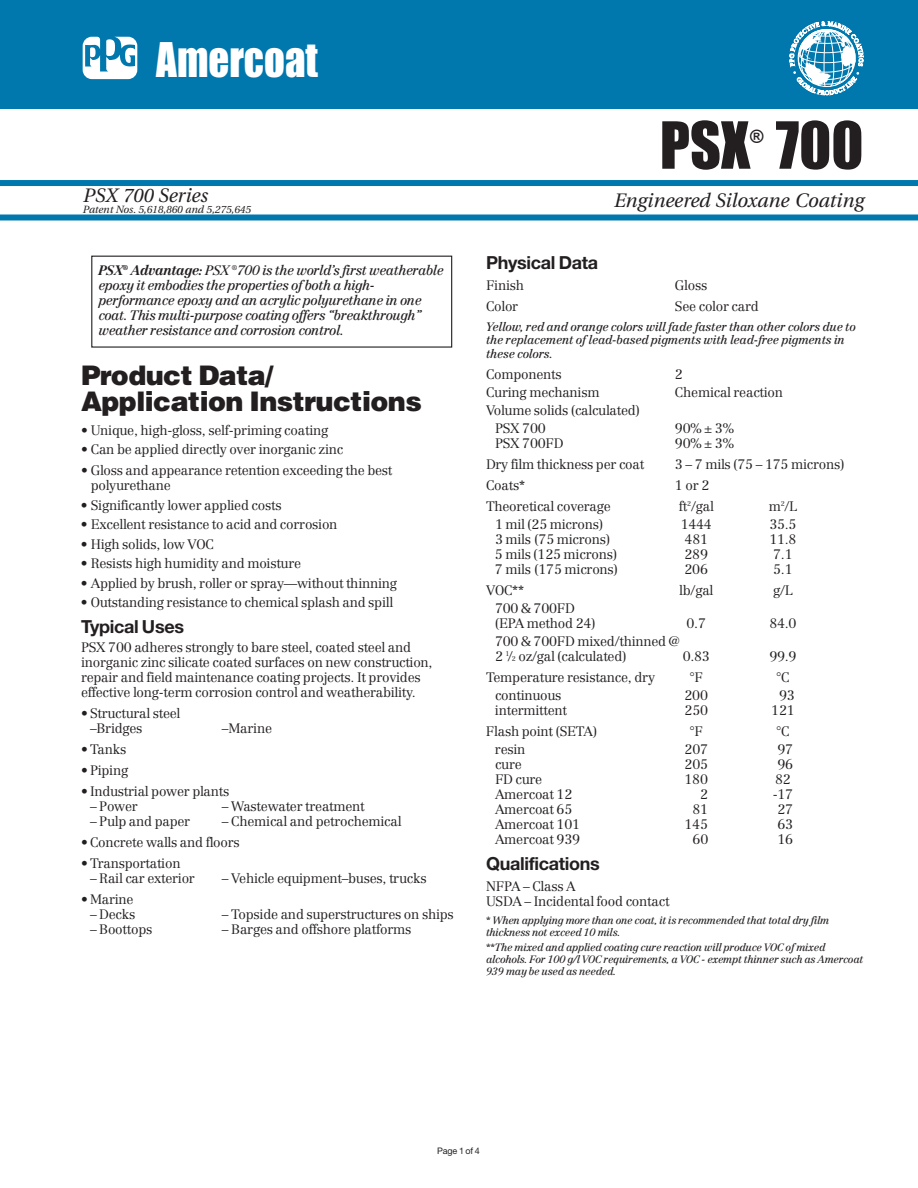
<style>
.page{position:relative;width:918px;height:1188px;background:#fff}
.page>*{position:absolute;margin:0;border:0;box-sizing:border-box;transform-origin:0 0}
.t1{font:60px "Impact";color:#231f20}
.t2{font:44.1px "Impact";color:#fff;scale:.92 1}
.t3{font:900 27px/25.5px "Helvetica";letter-spacing:-.02em;color:#231f20}
.t4{font:italic 19.5px "Utopia";color:#231f20}
.t5{font:700 18px "Helvetica Neue";letter-spacing:-.015em;color:#231f20}
.t6{font:18px "Impact";color:#231f20}
.t7{font:300 13.5px/15px "Centennial";letter-spacing:-.02em;color:#231f20}
.t8{font:italic 13.5px/15px "Centennial";letter-spacing:-.03em;color:#231f20}
.t9{font:italic 12px/13.5px "Centennial";letter-spacing:-.02em;color:#231f20}
.t10{font:italic 10.5px/12px "Centennial";letter-spacing:-.025em;color:#231f20}
.t11{font:italic 10.5px "Utopia";color:#231f20}
.t12{font:9px "Helvetica Neue";letter-spacing:-.015em;color:#231f20}
.s1{font-weight:700}
.s2{font-size:6.75px}
.s3{color:#fff}
.s4{font-weight:300;font-style:normal}
</style>
<div class="page">
<div style="left:91px;top:256px;width:361px;height:92px;border:1px solid #231f20"></div>
<div style="left:0;top:0;width:918px;height:108px;background:#0078ae"></div>
<div style="left:0;top:180px;width:918px;height:6px;background:#0078ae"></div>
<div style="left:0;top:214px;width:918px;height:6px;background:#0078ae"></div>
<svg style="left:83px;top:37px;width:54px;height:42px"></svg>
<svg style="left:790px;top:21px;width:73px;height:74px"></svg>
<h2 class="t2" style="left:156px;top:32px;width:177px">Amercoat</h2>
<h1 class="t1" style="left:660px;top:113px;width:205px">PSX 700</h1>
<h3 class="t6" style="left:750px;top:126px;width:16px">®</h3>
<h3 class="t4" style="left:82px;top:188px;width:126px">PSX 700 Series</h3>
<h3 class="t4" style="left:613px;top:192px;width:252px">Engineered Siloxane Coating</h3>
<p class="t11" style="left:82px;top:205px;width:170px">Patent Nos. 5,618,860 and 5,275,645</p>
<p class="t8" style="left:98px;top:264px;width:347px"><span class="s1">PSX</span><sup>®</sup> <span class="s1">Advantage:</span> PSX <sup>®</sup>700 is the world’s first weatherable epoxy it embodies the properties of both a high&shy;performance epoxy and an acrylic polyurethane in one coat. This multi-purpose coating offers “breakthrough” weather resistance and corrosion control.</p>
<h3 class="t3" style="left:81px;top:363px;width:342px">Product Data/<br>Application Instructions</h3>
<p class="t7" style="left:81px;top:423px;width:249px">• Unique, high-gloss, self-priming coating</p>
<p class="t7" style="left:81px;top:443px;width:264px">• Can be applied directly over inorganic zinc</p>
<p class="t7" style="left:91px;top:464px;width:303px;text-indent:-10px">• Gloss and appearance retention exceeding the best polyurethane</p>
<p class="t7" style="left:81px;top:498px;width:202px">• Significantly lower applied costs</p>
<p class="t7" style="left:81px;top:518px;width:258px">• Excellent resistance to acid and corrosion</p>
<p class="t7" style="left:81px;top:537px;width:135px">• High solids, low VOC</p>
<p class="t7" style="left:81px;top:557px;width:222px">• Resists high humidity and moisture</p>
<p class="t7" style="left:81px;top:576px;width:318px">• Applied by brush, roller or spray—without thinning</p>
<p class="t7" style="left:81px;top:596px;width:314px">• Outstanding resistance to chemical splash and spill</p>
<h3 class="t5" style="left:81px;top:620px;width:105px">Typical Uses</h3>
<p class="t7" style="left:81px;top:641px;width:353px">PSX 700 adheres strongly to bare steel, coated steel and inorganic zinc silicate coated surfaces on new construction, repair and field maintenance coating projects. It provides effective long-term corrosion control and weatherability.</p>
<p class="t7" style="left:90px;top:707px;width:92px;text-indent:-9px">• Structural steel –Bridges</p>
<p class="t7" style="left:222px;top:722px;width:52px">–Marine</p>
<p class="t7" style="left:81px;top:743px;width:47px">• Tanks</p>
<p class="t7" style="left:81px;top:764px;width:49px">• Piping</p>
<p class="t7" style="left:81px;top:785px;width:150px">• Industrial power plants</p>
<p class="t7" style="left:90px;top:800px;width:49px">– Power</p>
<p class="t7" style="left:222px;top:800px;width:144px">– Wastewater treatment</p>
<p class="t7" style="left:90px;top:815px;width:102px">– Pulp and paper</p>
<p class="t7" style="left:222px;top:815px;width:181px">– Chemical and petrochemical</p>
<p class="t7" style="left:81px;top:836px;width:160px">• Concrete walls and floors</p>
<p class="t7" style="left:81px;top:857px;width:101px">• Transportation</p>
<p class="t7" style="left:90px;top:872px;width:106px">– Rail car exterior</p>
<p class="t7" style="left:222px;top:872px;width:206px">– Vehicle equipment–buses, trucks</p>
<p class="t7" style="left:81px;top:893px;width:54px">• Marine</p>
<p class="t7" style="left:90px;top:908px;width:47px">– Decks</p>
<p class="t7" style="left:222px;top:908px;width:233px">– Topside and superstructures on ships</p>
<p class="t7" style="left:90px;top:923px;width:64px">– Boottops</p>
<p class="t7" style="left:222px;top:923px;width:191px">– Barges and offshore platforms</p>
<h3 class="t5" style="left:486px;top:256px;width:114px">Physical Data</h3>
<p class="t7" style="left:486px;top:279px;width:40px">Finish</p>
<p class="t7" style="left:675px;top:279px;width:34px">Gloss</p>
<p class="t7" style="left:486px;top:300px;width:34px">Color</p>
<p class="t7" style="left:675px;top:300px;width:85px">See color card</p>
<p class="t9" style="left:486px;top:321px;width:371px">Yellow, red and orange colors will fade faster than other colors due to the replacement of lead-based pigments with lead-free pigments in these colors.</p>
<p class="t7" style="left:486px;top:368px;width:77px">Components</p>
<p class="t7" style="left:675px;top:368px;width:9px">2</p>
<p class="t7" style="left:486px;top:386px;width:115px">Curing mechanism</p>
<p class="t7" style="left:675px;top:386px;width:110px">Chemical reaction</p>
<p class="t7" style="left:495px;top:402px;width:146px;line-height:18px;text-indent:-9px">Volume solids (calculated)<br>PSX 700</p>
<p class="t7" style="left:675px;top:422px;width:60px">90% ± 3%</p>
<p class="t7" style="left:495px;top:437px;width:70px">PSX 700FD</p>
<p class="t7" style="left:675px;top:437px;width:60px">90% ± 3%</p>
<p class="t7" style="left:486px;top:458px;width:160px">Dry film thickness per coat</p>
<p class="t7" style="left:675px;top:458px;width:171px">3 – 7 mils (75 – 175 microns)</p>
<p class="t7" style="left:486px;top:479px;width:41px">Coats*</p>
<p class="t7" style="left:675px;top:479px;width:36px">1 or 2</p>
<p class="t7" style="left:486px;top:500px;width:126px">Theoretical coverage</p>
<p class="t7" style="left:679px;top:500px;width:36px">ft<sup>2</sup>/gal</p>
<p class="t7" style="left:769px;top:500px;width:30px">m<sup>2</sup>/L</p>
<p class="t7" style="left:495px;top:518px;width:110px">1 mil (25 microns)</p>
<p class="t7" style="left:681px;top:518px;width:33px">1444</p>
<p class="t7" style="left:769px;top:518px;width:29px">35.5</p>
<p class="t7" style="left:495px;top:533px;width:117px">3 mils (75 microns)</p>
<p class="t7" style="left:685px;top:533px;width:25px">481</p>
<p class="t7" style="left:769px;top:533px;width:29px">11.8</p>
<p class="t7" style="left:495px;top:548px;width:123px">5 mils (125 microns)</p>
<p class="t7" style="left:685px;top:548px;width:25px">289</p>
<p class="t7" style="left:773px;top:548px;width:21px">7.1</p>
<p class="t7" style="left:495px;top:563px;width:124px">7 mils (175 microns)</p>
<p class="t7" style="left:685px;top:563px;width:25px">206</p>
<p class="t7" style="left:773px;top:563px;width:21px">5.1</p>
<p class="t7" style="left:486px;top:584px;width:40px">VOC**</p>
<p class="t7" style="left:679px;top:584px;width:36px">lb/gal</p>
<p class="t7" style="left:773px;top:584px;width:21px">g/L</p>
<p class="t7" style="left:495px;top:602px;width:102px">700 &amp; 700FD (EPA method 24)</p>
<p class="t7" style="left:687px;top:617px;width:21px">0.7</p>
<p class="t7" style="left:769px;top:617px;width:29px">84.0</p>
<p class="t7" style="left:495px;top:635px;width:186px">700 &amp; 700FD mixed/thinned @<br>2 <sup>1</sup>/<span class="s2">2</span> oz/gal (calculated)</p>
<p class="t7" style="left:683px;top:650px;width:29px">0.83</p>
<p class="t7" style="left:769px;top:650px;width:29px">99.9</p>
<p class="t7" style="left:486px;top:671px;width:171px">Temperature resistance, dry</p>
<p class="t7" style="left:689px;top:671px;width:15px">°F</p>
<p class="t7" style="left:776px;top:671px;width:15px">°C</p>
<p class="t7" style="left:495px;top:689px;width:68px">continuous</p>
<p class="t7" style="left:685px;top:689px;width:25px">200</p>
<p class="t7" style="left:771px;top:689px;width:25px"><span class="s3">1</span>93</p>
<p class="t7" style="left:495px;top:704px;width:74px">intermittent</p>
<p class="t7" style="left:685px;top:704px;width:25px">250</p>
<p class="t7" style="left:771px;top:704px;width:25px">121</p>
<p class="t7" style="left:486px;top:725px;width:112px">Flash point (SETA)</p>
<p class="t7" style="left:689px;top:725px;width:15px">°F</p>
<p class="t7" style="left:776px;top:725px;width:15px">°C</p>
<p class="t7" style="left:495px;top:743px;width:32px">resin</p>
<p class="t7" style="left:685px;top:743px;width:25px">207</p>
<p class="t7" style="left:773px;top:743px;width:22px"><span class="s3">-</span>97</p>
<p class="t7" style="left:495px;top:758px;width:28px">cure</p>
<p class="t7" style="left:685px;top:758px;width:25px">205</p>
<p class="t7" style="left:773px;top:758px;width:22px"><span class="s3">-</span>96</p>
<p class="t7" style="left:495px;top:773px;width:49px">FD cure</p>
<p class="t7" style="left:685px;top:773px;width:25px">180</p>
<p class="t7" style="left:775px;top:773px;width:17px">82</p>
<p class="t7" style="left:495px;top:788px;width:79px">Amercoat 12</p>
<p class="t7" style="left:773px;top:788px;width:22px">-17</p>
<p class="t7" style="left:495px;top:803px;width:79px">Amercoat 65</p>
<p class="t7" style="left:685px;top:803px;width:25px"><span class="s3">0</span>81</p>
<p class="t7" style="left:773px;top:803px;width:22px"><span class="s3">-</span>27</p>
<p class="t7" style="left:495px;top:818px;width:87px">Amercoat 101</p>
<p class="t7" style="left:685px;top:818px;width:25px">145</p>
<p class="t7" style="left:773px;top:818px;width:22px"><span class="s3">-</span>63</p>
<p class="t7" style="left:495px;top:833px;width:87px">Amercoat 939</p>
<p class="t7" style="left:693px;top:833px;width:17px">60</p>
<p class="t7" style="left:773px;top:833px;width:22px"><span class="s3">-</span>16</p>
<h3 class="t5" style="left:486px;top:857px;width:115px">Qualifications</h3>
<p class="t7" style="left:486px;top:880px;width:185px">NFPA – Class A<br>USDA – Incidental food contact</p>
<p class="t10" style="left:486px;top:915px;width:345px"><span class="s4">*</span> When applying more than one coat, it is recommended that total dry film thickness not exceed 10 mils.</p>
<p class="t10" style="left:486px;top:942px;width:379px"><span class="s4">**</span>The mixed and applied coating cure reaction will produce VOC of mixed alcohols. For 100 g/l VOC requirements, a VOC - exempt thinner such as Amercoat<br>939 may be used as needed.</p>
<p class="t12" style="left:437px;top:1148px;width:44px">Page 1 of 4</p>
</div>
